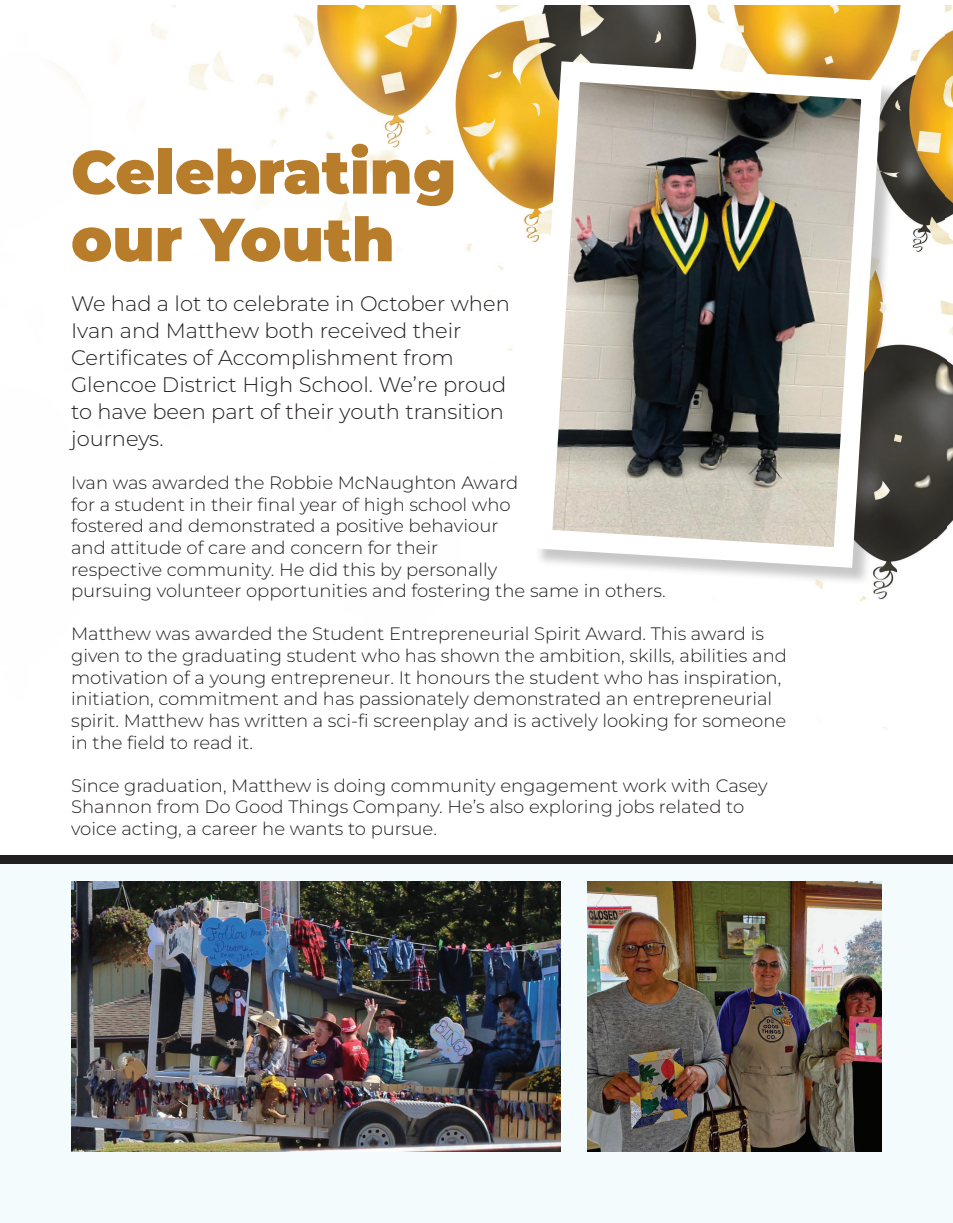
<style>
.page{position:relative;width:953px;height:1223px;background:#fff}
.page>*{position:absolute;margin:0;border:0;box-sizing:border-box;transform-origin:0 0}
.t1{font:900 60.75px/67.5px "Montserrat";color:#b87d2b}
.t2{font:300 21px/27px "Montserrat";color:#231f20}
.t3{font:300 18px/21.6px "Montserrat";color:#231f20}
</style>
<div class="page">
<img style="left:59px;top:5px;width:893px;height:725px">
<div style="left:534px;top:64px;width:365px;height:522px;background:#231f20;opacity:.25"></div>
<svg style="left:521px;top:51px;width:370px;height:527px"></svg>
<div style="left:0;top:863px;width:952px;height:359px;background:#f4fbfd"></div>
<div style="left:0;top:854px;width:952px;height:9px;background:#231f20"></div>
<img style="left:71px;top:881px;width:489px;height:270px">
<img style="left:587px;top:881px;width:294px;height:270px">
<h1 class="t1" style="left:71px;top:137px;width:386px">Celebrating our Youth</h1>
<p class="t2" style="left:71px;top:289px;width:440px">We had a lot to celebrate in October when Ivan and Matthew both received their Certificates of Accomplishment from Glencoe District High School. We’re proud to have been part of their youth transition journeys.</p>
<p class="t3" style="left:71px;top:471px;width:595px">Ivan was awarded the Robbie McNaughton Award<br>for a student in their final year of high school who<br>fostered and demonstrated a positive behaviour<br>and attitude of care and concern for their<br>respective community. He did this by personally<br>pursuing volunteer opportunities and fostering the same in others.</p>
<p class="t3" style="left:71px;top:622px;width:717px">Matthew was awarded the Student Entrepreneurial Spirit Award. This award is given to the graduating student who has shown the ambition, skills, abilities and motivation of a young entrepreneur. It honours the student who has inspiration, initiation, commitment and has passionately demonstrated an entrepreneurial spirit. Matthew has written a sci-fi screenplay and is actively looking for someone in the field to read it.</p>
<p class="t3" style="left:71px;top:774px;width:697px">Since graduation, Matthew is doing community engagement work with Casey<br>Shannon from Do Good Things Company. He’s also exploring jobs related to voice acting, a career he wants to pursue.</p>
</div>
